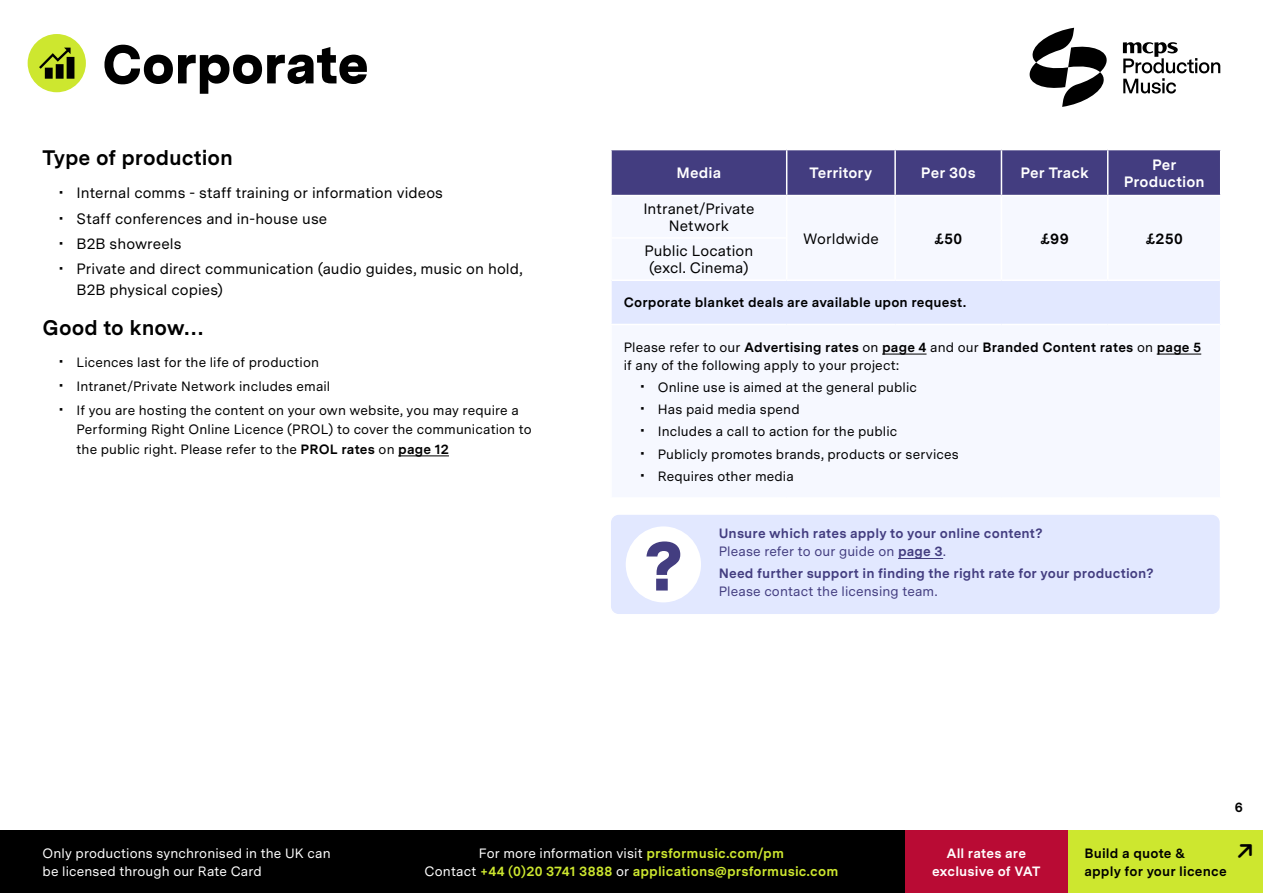
<style>
.page{position:relative;width:1263px;height:893px;background:#fff}
.page>*{position:absolute;margin:0;border:0;box-sizing:border-box;transform-origin:0 0}
.t1{font:900 69px "Messina Sans";color:#433d80}
.t2{font:900 54px "Messina Sans";letter-spacing:-.01em;color:#000}
.t3{font:700 21px "Messina Sans";letter-spacing:-.005em;color:#000}
.t4{font:15px/25.2px "Messina Sans";letter-spacing:.005em;color:#000;text-align:center}
.t5{font:700 15px/16.5px "Messina Sans";letter-spacing:.005em;color:#fff;text-align:center}
.t6{font:700 15px "Messina Sans";letter-spacing:.025em;color:#000}
.t7{font:13.5px/22.2px "Messina Sans";letter-spacing:.01em;color:#000}
.t8{font:700 13.5px/18px "Messina Sans";letter-spacing:.01em;color:#433d80}
.t9{font:700 13.5px/18px "Messina Sans";letter-spacing:.01em;color:#cde72f;text-align:center}
.t10{font:700 13.5px/18px "Messina Sans";letter-spacing:.01em;color:#000}
.t11{font:13.5px/18px "Messina Sans";letter-spacing:.01em;color:#fff}
.t12{font:13.5px "Messina Sans";letter-spacing:.01em;color:#433d80}
.t13{font:700 13.5px/18px "Messina Sans";letter-spacing:.01em;color:#fff;text-align:center}
.s1{font-weight:900}
.s2{font-weight:900;font-size:15px}
.s3{font-weight:700}
.s4{font-weight:400}
.s5{font-weight:400;color:#fff}
</style>
<div class="page">
<div style="left:0;top:831px;width:905px;height:62px;background:#000"></div>
<div style="left:1067px;top:831px;width:196px;height:62px;background:#cde72f"></div>
<div style="left:905px;top:831px;width:162px;height:62px;background:#b90b34"></div>
<svg style="left:1123px;top:42px;width:97px;height:52px"></svg>
<svg style="left:1029px;top:28px;width:78px;height:79px"></svg>
<hr style="left:398px;top:456px;width:51px;height:1px;background:#000">
<div style="left:612px;top:150px;width:608px;height:45px;background:#433d80"></div>
<div style="left:611px;top:280px;width:610px;height:44px;background:#e2e8ff"></div>
<hr style="left:786px;top:150px;width:1px;height:45px;background:#fff">
<hr style="left:894px;top:150px;width:2px;height:45px;background:#fff">
<hr style="left:1001px;top:150px;width:1px;height:45px;background:#fff">
<hr style="left:610px;top:280px;width:2px;height:44px;background:#fff">
<hr style="left:612px;top:279px;width:175px;height:2px;background:#fff">
<hr style="left:1220px;top:280px;width:1px;height:44px;background:#fff">
<hr style="left:787px;top:279px;width:108px;height:2px;background:#fff">
<hr style="left:895px;top:279px;width:106px;height:2px;background:#fff">
<hr style="left:1001px;top:279px;width:107px;height:2px;background:#fff">
<hr style="left:1108px;top:279px;width:112px;height:2px;background:#fff">
<hr style="left:1107px;top:150px;width:1px;height:45px;background:#fff">
<hr style="left:882px;top:354px;width:44px;height:1px;background:#000">
<hr style="left:1157px;top:354px;width:44px;height:1px;background:#000">
<div style="left:610px;top:514px;width:610px;height:101px;background:#e2e8ff;border-radius:9px"></div>
<div style="left:609px;top:513px;width:612px;height:102px;border:2px solid #fff;border-radius:9px"></div>
<hr style="left:898px;top:558px;width:45px;height:1px;background:#433d80">
<div style="left:626px;top:526px;width:75px;height:76px;background:#fff;border-radius:50%"></div>
<div style="left:28px;top:34px;width:58px;height:58px;background:#cde72f;border-radius:50%"></div>
<svg style="left:39px;top:48px;width:35px;height:31px"></svg>
<h2 class="t2" style="left:102px;top:24px;width:268px">Corporate</h2>
<h3 class="t3" style="left:43px;top:142px;width:192px">Type of production</h3>
<p class="t4" style="left:60px;top:180px;width:464px;text-align:left"><span class="s1">·</span> Internal comms - staff training or information videos<br><span class="s1">·</span> Staff conferences and in-house use<br><span class="s1">·</span> B2B showreels<br><span class="s1">·</span> Private and direct communication (audio guides, music on hold,</p>
<p class="t4" style="left:77px;top:277px;width:148px">B2B physical copies)</p>
<h3 class="t3" style="left:43px;top:312px;width:164px">Good to know…</h3>
<p class="t7" style="left:60px;top:350px;width:461px;line-height:23.7px"><span class="s2">·</span> Licences last for the life of production<br><span class="s2">·</span> Intranet/Private Network includes email<br><span class="s2">·</span> If you are hosting the content on your own website, you may require a</p>
<p class="t7" style="left:77px;top:419px;width:457px;line-height:19.5px">Performing Right Online Licence (PROL) to cover the communication to the public right. Please refer to the <span class="s3">PROL rates</span> on <span class="s3">page 12</span></p>
<p class="t5" style="left:676px;top:164px;width:46px">Media</p>
<p class="t5" style="left:810px;top:164px;width:64px">Territory</p>
<p class="t5" style="left:921px;top:164px;width:56px">Per 30s</p>
<p class="t5" style="left:1020px;top:164px;width:70px">Per Track</p>
<p class="t5" style="left:1124px;top:156px;width:82px">Per<br>Production</p>
<p class="t4" style="left:643px;top:200px;width:113px;line-height:16.5px">Intranet/Private<br>Network</p>
<p class="t4" style="left:803px;top:225px;width:77px">Worldwide</p>
<p class="t6" style="left:934px;top:227px;width:29px">£50</p>
<p class="t6" style="left:1040px;top:227px;width:30px">£99</p>
<p class="t6" style="left:1146px;top:227px;width:38px">£250</p>
<p class="t4" style="left:644px;top:243px;width:110px;line-height:16.5px">Public Location (excl. Cinema)</p>
<p class="t10" style="left:624px;top:293px;width:344px">Corporate blanket deals are available upon request.</p>
<p class="t7" style="left:624px;top:338px;width:579px;line-height:18px">Please refer to our <span class="s3">Advertising rates</span> on <span class="s3">page 4</span> and our <span class="s3">Branded Content rates</span> on <span class="s3">page 5 </span>if any of the following apply to your project:</p>
<p class="t7" style="left:641px;top:376px;width:320px"><span class="s2">·</span> Online use is aimed at the general public<br><span class="s2">·</span> Has paid media spend<br><span class="s2">·</span> Includes a call to action for the public<br><span class="s2">·</span> Publicly promotes brands, products or services <span class="s2">·</span> Requires other media</p>
<h1 class="t1" style="left:643px;top:515px;width:42px">?</h1>
<p class="t8" style="left:719px;top:524px;width:326px">Unsure which rates apply to your online content?<br><span class="s4">Please refer to our guide on</span> page 3<span class="s4">.</span></p>
<p class="t8" style="left:719px;top:564px;width:437px">Need further support in finding the right rate for your production?</p>
<p class="t12" style="left:719px;top:581px;width:220px">Please contact the licensing team.</p>
<p class="t10" style="left:1235px;top:797px;width:10px">6</p>
<p class="t9" style="left:425px;top:843px;width:415px"><span class="s5">For more information visit</span> prsformusic.com/pm<br><span class="s5">Contact</span> +44 (0)20 3741 3888 <span class="s5">or</span> applications@prsformusic.com</p>
<p class="t11" style="left:43px;top:844px;width:290px">Only productions synchronised in the UK can be licensed through our Rate Card</p>
<p class="t10" style="left:1084px;top:843px;width:144px">Build a quote &amp;<br>apply for your licence</p>
<p class="t13" style="left:932px;top:843px;width:110px">All rates are exclusive of VAT</p>
</div>
